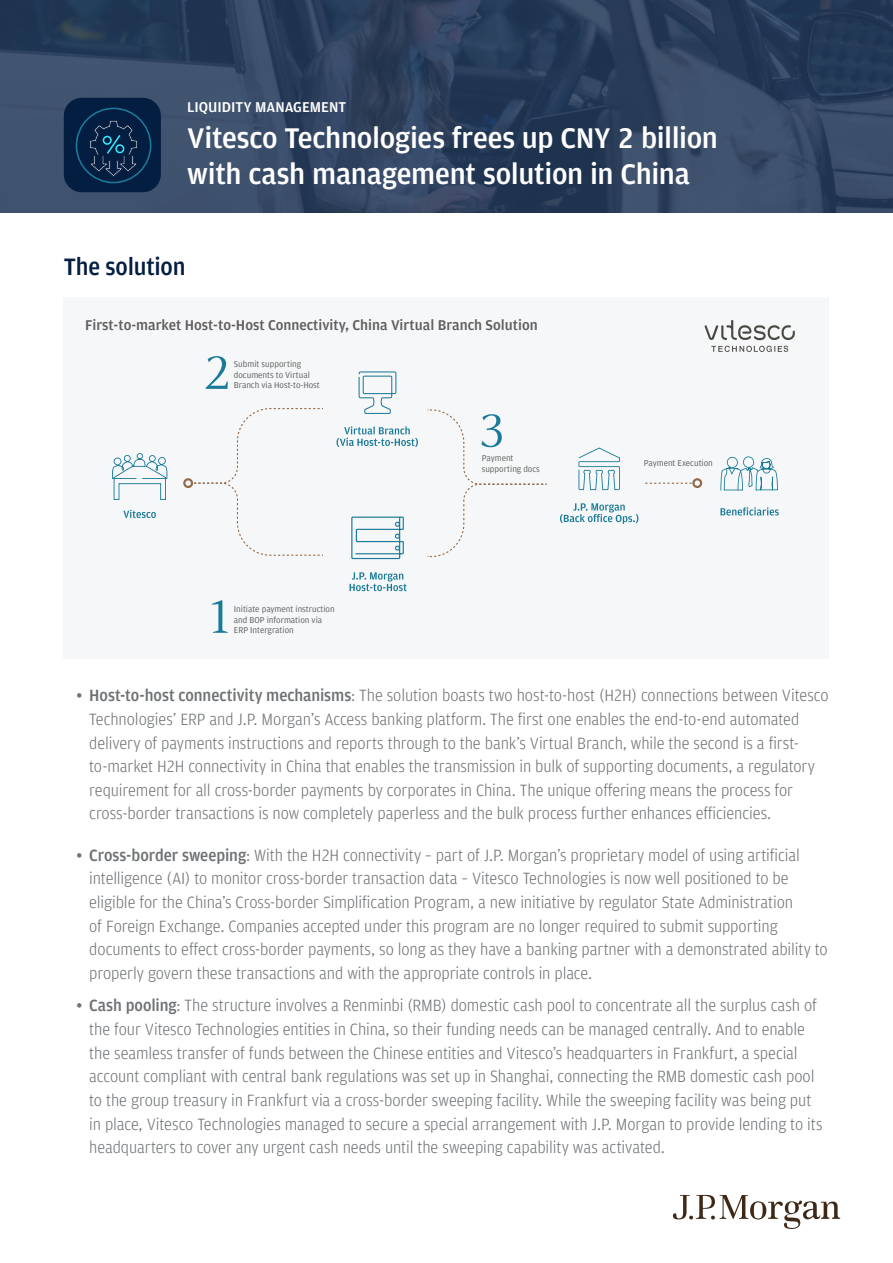
<style>
.page{position:relative;width:893px;height:1263px;background:#fff}
.page>*{position:absolute;margin:0;border:0;box-sizing:border-box;transform-origin:0 0}
.t1{font:700 30.15px/36.3px "Amplitude TF";letter-spacing:-.01em;color:#fff}
.t2{font:700 25.2px "Amplitude TF";letter-spacing:-.01em;color:#041e42;scale:.95 1}
.t3{font:300 17.25px/23.5px "Amplitude TF";letter-spacing:-.005em;color:#6e7275;scale:.95 1}
.t4{font:700 15.15px "Amplitude TF";color:#fff}
.t5{font:500 15px "Amplitude";color:#5f5d5d}
.t6{font:9px/10.8px "Amplitude";color:#5f5d5d}
.s1{font-weight:500}
</style>
<div class="page">
<svg style="left:0;top:0;width:893px;height:213px;background:#2f4360"></svg>
<div style="left:64px;top:98px;width:97px;height:94px;background:#041e42;border-radius:18px"></div>
<svg style="left:76px;top:108px;width:75px;height:75px"></svg>
<div style="left:64px;top:298px;width:765px;height:361px;background:#f5f7f8"></div>
<svg style="left:212px;top:600px;width:16px;height:33px"></svg>
<svg style="left:206px;top:356px;width:22px;height:33px"></svg>
<svg style="left:123px;top:510px;width:33px;height:8px"></svg>
<svg style="left:112px;top:453px;width:55px;height:47px"></svg>
<svg style="left:720px;top:507px;width:59px;height:8px"></svg>
<svg style="left:720px;top:456px;width:58px;height:34px"></svg>
<svg style="left:560px;top:503px;width:78px;height:21px"></svg>
<svg style="left:578px;top:447px;width:42px;height:43px"></svg>
<svg style="left:350px;top:572px;width:57px;height:19px"></svg>
<svg style="left:351px;top:517px;width:53px;height:42px"></svg>
<svg style="left:336px;top:426px;width:82px;height:21px"></svg>
<svg style="left:359px;top:371px;width:37px;height:43px"></svg>
<svg style="left:183px;top:408px;width:140px;height:148px"></svg>
<svg style="left:428px;top:409px;width:119px;height:148px"></svg>
<svg style="left:645px;top:478px;width:57px;height:10px"></svg>
<svg style="left:704px;top:320px;width:91px;height:20px"></svg>
<svg style="left:711px;top:346px;width:77px;height:6px"></svg>
<svg style="left:673px;top:1195px;width:167px;height:34px"></svg>
<p class="t4" style="left:187px;top:98px;width:160px">LIQUIDITY MANAGEMENT</p>
<h1 class="t1" style="left:187px;top:120px;width:532px">Vitesco Technologies frees up CNY 2 billion with cash management solution in China</h1>
<h2 class="t2" style="left:64px;top:253px;width:130px">The solution</h2>
<p class="t5" style="left:85px;top:315px;width:454px">First-to-market Host-to-Host Connectivity, China Virtual Branch Solution</p>
<p class="t6" style="left:234px;top:358px;width:87px">Submit supporting documents to Virtual<br>Branch via Host-to-Host</p>
<p class="t6" style="left:234px;top:603px;width:102px">Initiate payment instruction and BOP information via<br>ERP Intergration</p>
<p class="t6" style="left:482px;top:453px;width:60px">Payment supporting docs</p>
<p class="t6" style="left:644px;top:457px;width:71px">Payment Execution</p>
<p class="t3" style="left:89px;top:683px;width:780px;text-indent:-13px"><span class="s1">• Host-to-host connectivity mechanisms</span>: The solution boasts two host-to-host (H2H) connections between Vitesco Technologies’ ERP and J.P. Morgan’s Access banking platform. The first one enables the end-to-end automated delivery of payments instructions and reports through to the bank’s Virtual Branch, while the second is a first&shy;to-market H2H connectivity in China that enables the transmission in bulk of supporting documents, a regulatory requirement for all cross-border payments by corporates in China. The unique offering means the process for cross-border transactions is now completely paperless and the bulk process further enhances efficiencies.</p>
<p class="t3" style="left:89px;top:843px;width:779px;text-indent:-13px"><span class="s1">• Cross-border sweeping</span>: With the H2H connectivity – part of J.P. Morgan’s proprietary model of using artificial intelligence (AI) to monitor cross-border transaction data – Vitesco Technologies is now well positioned to be eligible for the China’s Cross-border Simplification Program, a new initiative by regulator State Administration<br>of Foreign Exchange. Companies accepted under this program are no longer required to submit supporting documents to effect cross-border payments, so long as they have a banking partner with a demonstrated ability to properly govern these transactions and with the appropriate controls in place.</p>
<p class="t3" style="left:89px;top:993px;width:773px;text-indent:-13px"><span class="s1">• Cash pooling</span>: The structure involves a Renminbi (RMB) domestic cash pool to concentrate all the surplus cash of the four Vitesco Technologies entities in China, so their funding needs can be managed centrally. And to enable the seamless transfer of funds between the Chinese entities and Vitesco’s headquarters in Frankfurt, a special account compliant with central bank regulations was set up in Shanghai, connecting the RMB domestic cash pool to the group treasury in Frankfurt via a cross-border sweeping facility. While the sweeping facility was being put in place, Vitesco Technologies managed to secure a special arrangement with J.P. Morgan to provide lending to its headquarters to cover any urgent cash needs until the sweeping capability was activated.</p>
</div>
